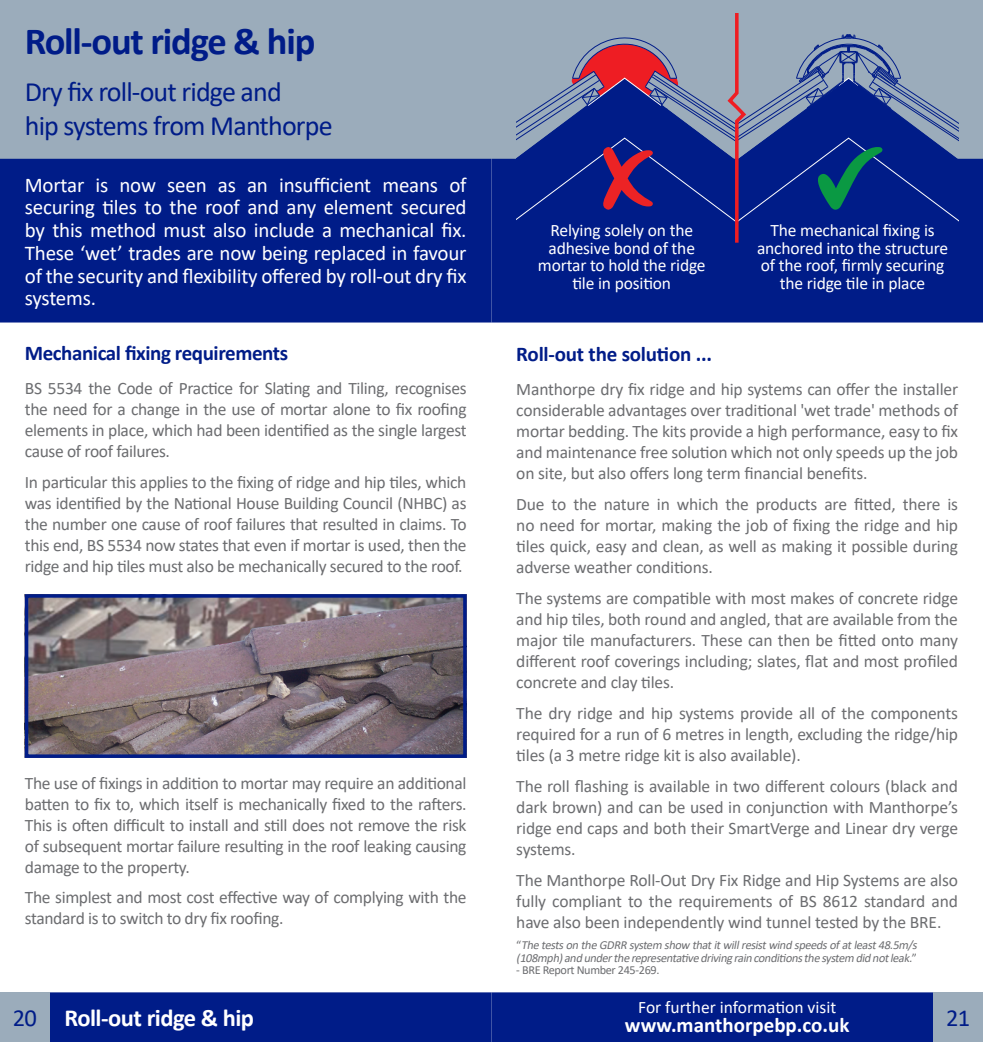
<style>
.page{position:relative;width:983px;height:1042px;background:#fff}
.page>*{position:absolute;margin:0;border:0;box-sizing:border-box;transform-origin:0 0}
.t1{font:700 38.5px "Calibri";letter-spacing:-.03em;color:#001c88}
.t2{font:28px/33.6px "Calibri";letter-spacing:-.03em;color:#001c88}
.t3{font:700 24.5px "Calibri";letter-spacing:-.02em;color:#fff}
.t4{font:24.5px "Calibri";color:#001c88}
.t5{font:21px/22.8px "Calibri";letter-spacing:-.01em;color:#fff;text-align:justify}
.t6{font:700 21px "Calibri";letter-spacing:-.02em;color:#001c88}
.t7{font:700 21px "Calibri";color:#fff}
.t8{font:17.5px/21px "Calibri";letter-spacing:-.02em;color:#6c6d70;text-align:justify}
.t9{font:17.5px/17.5px "Calibri";letter-spacing:-.01em;color:#fff;text-align:center}
.t10{font:italic 12.25px/12.2px "Calibri";color:#6c6d70}
.t11{font:12.25px "Calibri";letter-spacing:-.03em;color:#6c6d70}
.s1{font-style:normal}
.s2{font-weight:400;color:#001c88}
</style>
<div class="page">
<div style="left:50px;top:992px;width:883px;height:50px;background:#001c88"></div>
<div style="left:0;top:159px;width:491px;height:163px;background:#001c88"></div>
<div style="left:491px;top:159px;width:491px;height:163px;background:#001c88"></div>
<div style="left:0;top:992px;width:50px;height:50px;background:#9bacbb"></div>
<div style="left:933px;top:992px;width:49px;height:50px;background:#9bacbb"></div>
<div style="left:0;top:0;width:982px;height:159px;background:#9bacbb"></div>
<img style="left:30px;top:599px;width:431px;height:154px">
<div style="left:25px;top:594px;width:441px;height:164px;border:4px solid #001c88"></div>
<svg style="left:516px;top:14px;width:441px;height:232px"></svg>
<h1 class="t1" style="left:25px;top:14px;width:292px">Roll-out ridge &amp; hip</h1>
<h2 class="t2" style="left:25px;top:74px;width:309px">Dry fix roll-out ridge and<br>hip systems from Manthorpe</h2>
<p class="t5" style="left:25px;top:173px;width:443px">Mortar is now seen as an insufficient means of securing tiles to the roof and any element secured by this method must also include a mechanical fix.<br>These ‘wet’ trades are now being replaced in favour of the security and flexibility offered by roll-out dry fix systems.</p>
<p class="t6" style="left:25px;top:338px;width:265px">Mechanical fixing requirements</p>
<p class="t8" style="left:25px;top:377px;width:443px">BS 5534 the Code of Practice for Slating and Tiling, recognises the need for a change in the use of mortar alone to fix roofing elements in place, which had been identified as the single largest cause of roof failures.</p>
<p class="t8" style="left:25px;top:471px;width:443px">In particular this applies to the fixing of ridge and hip tiles, which was identified by the National House Building Council (NHBC) as the number one cause of roof failures that resulted in claims. To this end, BS 5534 now states that even if mortar is used, then the ridge and hip tiles must also be mechanically secured to the roof.</p>
<p class="t8" style="left:25px;top:772px;width:443px">The use of fixings in addition to mortar may require an additional batten to fix to, which itself is mechanically fixed to the rafters.<br>This is often difficult to install and still does not remove the risk of subsequent mortar failure resulting in the roof leaking causing damage to the property.</p>
<p class="t8" style="left:25px;top:886px;width:443px">The simplest and most cost effective way of complying with the standard is to switch to dry fix roofing.</p>
<p class="t9" style="left:537px;top:221px;width:169px">Relying solely on the adhesive bond of the mortar to hold the ridge tile in position</p>
<p class="t9" style="left:756px;top:221px;width:193px">The mechanical fixing is anchored into the structure of the roof, firmly securing the ridge tile in place</p>
<p class="t6" style="left:516px;top:339px;width:197px">Roll-out the solution ...</p>
<p class="t8" style="left:516px;top:378px;width:443px">Manthorpe dry fix ridge and hip systems can offer the installer considerable advantages over traditional 'wet trade' methods of mortar bedding. The kits provide a high performance, easy to fix and maintenance free solution which not only speeds up the job on site, but also offers long term financial benefits.</p>
<p class="t8" style="left:516px;top:493px;width:443px">Due to the nature in which the products are fitted, there is no need for mortar, making the job of fixing the ridge and hip tiles quick, easy and clean, as well as making it possible during adverse weather conditions.</p>
<p class="t8" style="left:516px;top:587px;width:443px">The systems are compatible with most makes of concrete ridge and hip tiles, both round and angled, that are available from the major tile manufacturers. These can then be fitted onto many different roof coverings including; slates, flat and most profiled concrete and clay tiles.</p>
<p class="t8" style="left:516px;top:702px;width:443px">The dry ridge and hip systems provide all of the components required for a run of 6 metres in length, excluding the ridge/hip tiles (a 3 metre ridge kit is also available).</p>
<p class="t8" style="left:516px;top:775px;width:443px">The roll flashing is available in two different colours (black and dark brown) and can be used in conjunction with Manthorpe’s ridge end caps and both their SmartVerge and Linear dry verge systems.</p>
<p class="t8" style="left:516px;top:869px;width:443px">The Manthorpe Roll-Out Dry Fix Ridge and Hip Systems are also fully compliant to the requirements of BS 8612 standard and have also been independently wind tunnel tested by the BRE.</p>
<p class="t10" style="left:516px;top:939px;width:405px"><span class="s1">“</span>Thetestson theGDRR system show thatitwillresistwind speedsofatleast48.5m/s (108mph)and undertherepresentativedrivingrain conditionsthesystem did notleak.<span class="s1">”</span></p>
<p class="t11" style="left:516px;top:961px;width:145px">- BRE Report Number 245-269.</p>
<p class="t9" style="left:638px;top:998px;width:199px">For further information visit</p>
<p class="t7" style="left:624px;top:1010px;width:226px">www.manthorpebp.co.uk</p>
<h3 class="t3" style="left:13px;top:1001px;width:243px"><span class="s2">20</span> Roll-out ridge &amp; hip</h3>
<h3 class="t4" style="left:945px;top:1001px;width:26px">21</h3>
</div>
